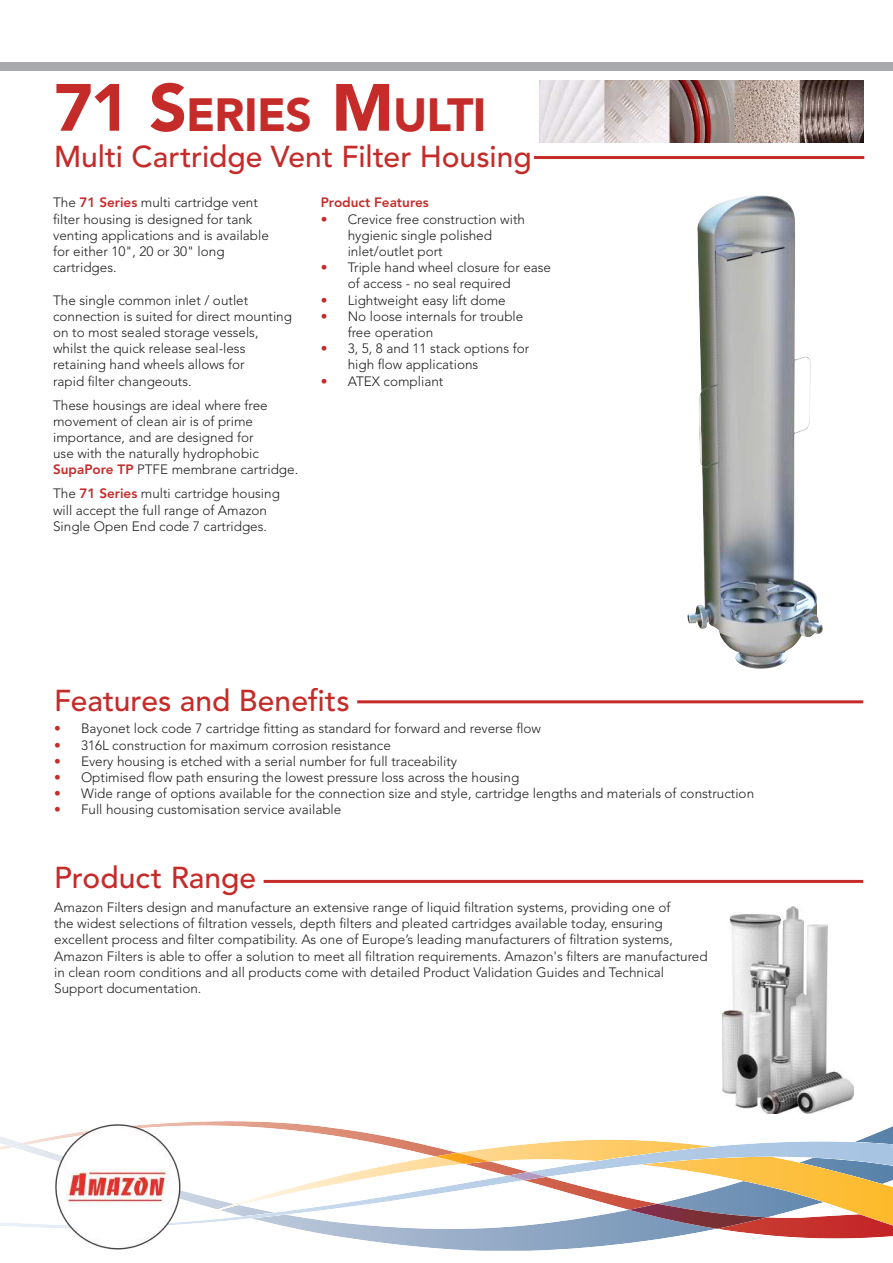
<style>
.page{position:relative;width:893px;height:1263px;background:#fff}
.page>*{position:absolute;margin:0;border:0;box-sizing:border-box;transform-origin:0 0}
.t1{font:900 46.2px "Avenir LT Std";letter-spacing:-.015em;color:#c52b29}
.t2{font:500 30px "Avenir LT Std";color:#c52b29}
.t3{font:300 13.5px/16.2px "Avenir LT Std";color:#221f1f}
.t4{font:800 13.5px "Avenir LT Std";color:#c52b29}
.s1{font-size:66px}
.s2{font-weight:800;color:#c52b29}
.s3{color:#c52b29}
</style>
<div class="page">
<img style="left:723px;top:907px;width:131px;height:206px">
<div style="left:0;top:63px;width:893px;height:8px;background:#a7a9ac"></div>
<img style="left:540px;top:81px;width:324px;height:62px">
<hr style="left:264px;top:880px;width:599px;height:3px;background:#c52b29">
<img style="left:482px;top:1126px;width:411px;height:125px">
<img style="left:767px;top:1214px;width:35px;height:4px">
<img style="left:629px;top:1204px;width:138px;height:25px">
<img style="left:861px;top:1215px;width:32px;height:18px">
<img style="left:7px;top:1143px;width:20px;height:4px">
<img style="left:435px;top:1153px;width:55px;height:11px">
<img style="left:507px;top:1172px;width:39px;height:8px">
<img style="left:54px;top:1123px;width:127px;height:127px">
<hr style="left:534px;top:156px;width:330px;height:3px;background:#c52b29">
<img style="left:687px;top:195px;width:136px;height:474px">
<hr style="left:357px;top:700px;width:506px;height:3px;background:#c52b29">
<h1 class="t1" style="left:54px;top:88px;width:434px"><span class="s1">71 S</span>ERIES <span class="s1">M</span>ULTI</h1>
<h2 class="t2" style="left:54px;top:144px;width:479px">Multi Cartridge Vent Filter Housing</h2>
<p class="t3" style="left:53px;top:196px;width:217px">The <span class="s2">71 Series</span> multi cartridge vent filter housing is designed for tank venting applications and is available for either 10", 20 or 30" long cartridges.</p>
<p class="t3" style="left:53px;top:293px;width:240px">The single common inlet / outlet connection is suited for direct mounting on to most sealed storage vessels, whilst the quick release seal-less retaining hand wheels allows for<br>rapid filter changeouts.</p>
<p class="t3" style="left:53px;top:398px;width:247px">These housings are ideal where free movement of clean air is of prime importance, and are designed for<br>use with the naturally hydrophobic <span class="s2">SupaPore TP</span> PTFE membrane cartridge.</p>
<p class="t3" style="left:53px;top:487px;width:228px">The <span class="s2">71 Series</span> multi cartridge housing will accept the full range of Amazon<br>Single Open End code 7 cartridges.</p>
<p class="t4" style="left:321px;top:197px;width:109px">Product Features</p>
<p class="t3" style="left:348px;top:212px;width:179px;text-indent:-27px"><span class="s3">•</span> Crevice free construction with hygienic single polished inlet/outlet port</p>
<p class="t3" style="left:348px;top:260px;width:205px;text-indent:-27px"><span class="s3">•</span> Triple hand wheel closure for ease of access - no seal required</p>
<p class="t3" style="left:321px;top:293px;width:187px"><span class="s3">•</span> Lightweight easy lift dome</p>
<p class="t3" style="left:348px;top:309px;width:177px;text-indent:-27px"><span class="s3">•</span> No loose internals for trouble free operation</p>
<p class="t3" style="left:348px;top:341px;width:183px;text-indent:-27px"><span class="s3">•</span> 3, 5, 8 and 11 stack options for high flow applications</p>
<p class="t3" style="left:321px;top:374px;width:124px"><span class="s3">•</span> ATEX compliant</p>
<h2 class="t2" style="left:54px;top:688px;width:297px">Features and Benefits</h2>
<p class="t3" style="left:54px;top:722px;width:489px"><span class="s3">•</span> Bayonet lock code 7 cartridge fitting as standard for forward and reverse flow</p>
<p class="t3" style="left:54px;top:738px;width:338px"><span class="s3">•</span> 316L construction for maximum corrosion resistance</p>
<p class="t3" style="left:54px;top:754px;width:405px"><span class="s3">•</span> Every housing is etched with a serial number for full traceability</p>
<p class="t3" style="left:54px;top:770px;width:467px"><span class="s3">•</span> Optimised flow path ensuring the lowest pressure loss across the housing</p>
<p class="t3" style="left:54px;top:786px;width:702px"><span class="s3">•</span> Wide range of options available for the connection size and style, cartridge lengths and materials of construction</p>
<p class="t3" style="left:54px;top:803px;width:289px"><span class="s3">•</span> Full housing customisation service available</p>
<h2 class="t2" style="left:54px;top:865px;width:203px">Product Range</h2>
<p class="t3" style="left:54px;top:900px;width:655px">Amazon Filters design and manufacture an extensive range of liquid filtration systems, providing one of<br>the widest selections of filtration vessels, depth filters and pleated cartridges available today, ensuring excellent process and filter compatibility. As one of Europe’s leading manufacturers of filtration systems, Amazon Filters is able to offer a solution to meet all filtration requirements. Amazon's filters are manufactured in clean room conditions and all products come with detailed Product Validation Guides and Technical Support documentation.</p>
</div>
